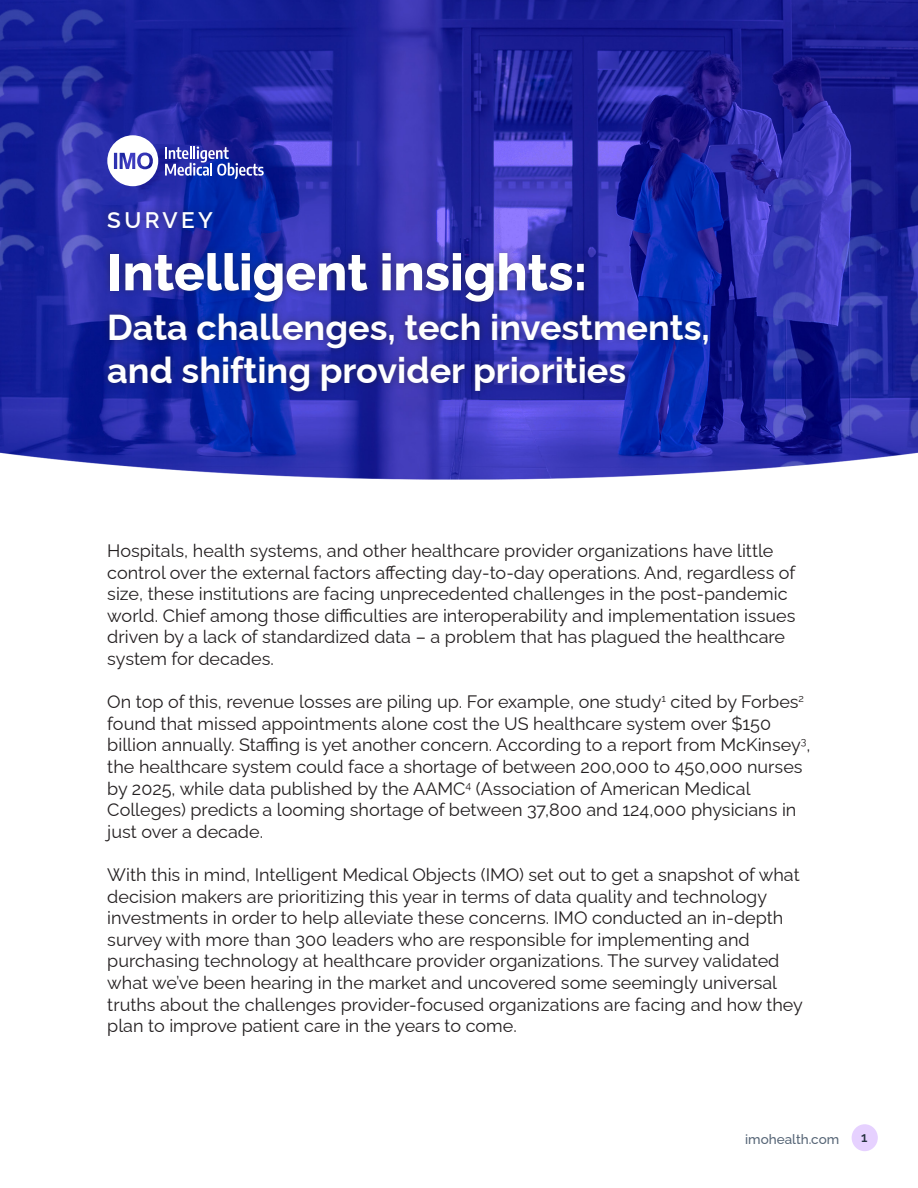
<style>
.page{position:relative;width:918px;height:1188px;background:#fff}
.page>*{position:absolute;margin:0;border:0;box-sizing:border-box;transform-origin:0 0}
.t1{font:800 51px "Raleway";color:#fff}
.t2{font:700 36px "Raleway";color:#fff}
.t3{font:600 22.5px "Raleway";letter-spacing:.15em;color:#fff}
.t4{font:18px/21.6px "Raleway";color:#231f20}
.t5{font:500 13.5px "Raleway";color:#566576}
.t6{font:600 13.5px "Raleway";color:#263240}
</style>
<div class="page">
<div style="left:852px;top:1124px;width:26px;height:27px;background:#e6d1ff;border-radius:50%"></div>
<img style="left:0;top:0;width:918px;height:480px">
<div style="left:100px;top:204px;width:616px;height:195px;background:#231f20;opacity:.43"></div>
<svg style="left:165px;top:146px;width:99px;height:33px"></svg>
<svg style="left:107px;top:135px;width:51px;height:51px"></svg>
<p class="t3" style="left:107px;top:202px;width:107px">SURVEY</p>
<p class="t1" style="left:107px;top:232px;width:482px">Intelligent insights:</p>
<p class="t2" style="left:107px;top:299px;width:604px">Data challenges, tech investments,</p>
<p class="t2" style="left:107px;top:342px;width:520px">and shifting provider priorities</p>
<p class="t4" style="left:107px;top:538px;width:690px">Hospitals, health systems, and other healthcare provider organizations have little control over the external factors affecting day-to-day operations. And, regardless of size, these institutions are facing unprecedented challenges in the post-pandemic world. Chief among those difficulties are interoperability and implementation issues driven by a lack of standardized data – a problem that has plagued the healthcare system for decades.</p>
<p class="t4" style="left:107px;top:689px;width:705px">On top of this, revenue losses are piling up. For example, one study<sup>1</sup> cited by Forbes<sup>2 </sup>found that missed appointments alone cost the US healthcare system over $150 billion annually. Staffing is yet another concern. According to a report from McKinsey<sup>3</sup>, the healthcare system could face a shortage of between 200,000 to 450,000 nurses by 2025, while data published by the AAMC<sup>4</sup> (Association of American Medical Colleges) predicts a looming shortage of between 37,800 and 124,000 physicians in just over a decade.</p>
<p class="t4" style="left:107px;top:862px;width:697px">With this in mind, Intelligent Medical Objects (IMO) set out to get a snapshot of what decision makers are prioritizing this year in terms of data quality and technology investments in order to help alleviate these concerns. IMO conducted an in-depth survey with more than 300 leaders who are responsible for implementing and purchasing technology at healthcare provider organizations. The survey validated what we’ve been hearing in the market and uncovered some seemingly universal truths about the challenges provider-focused organizations are facing and how they plan to improve patient care in the years to come.</p>
<p class="t5" style="left:745px;top:1129px;width:96px">imohealth.com</p>
<p class="t6" style="left:861px;top:1126px;width:8px">1</p>
</div>
